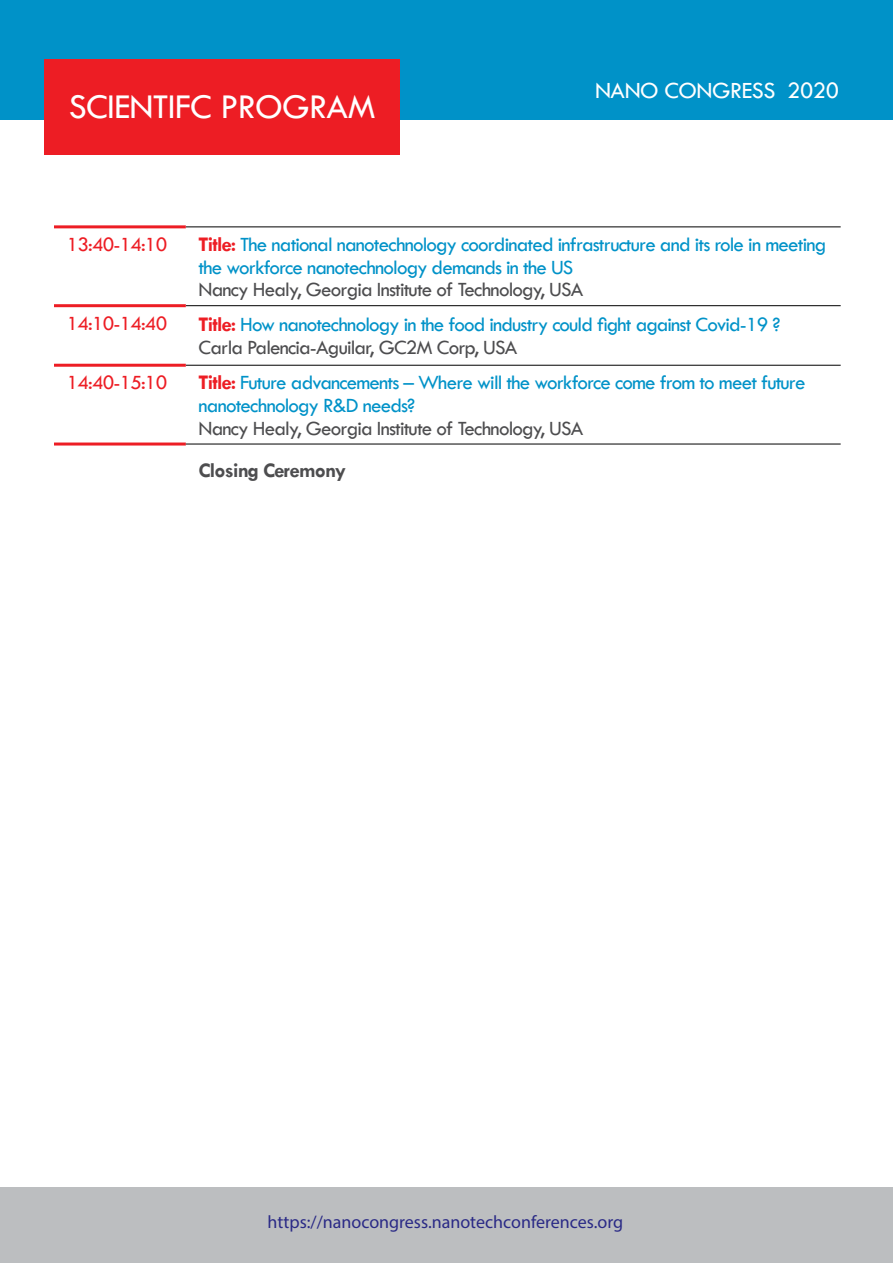
<style>
.page{position:relative;width:893px;height:1263px;background:#fff}
.page>*{position:absolute;margin:0;border:0;box-sizing:border-box;transform-origin:0 0}
.t1{font:36px "Tw Cen";letter-spacing:-.02em;color:#fff}
.t2{font:24px "Tw Cen";letter-spacing:-.02em;color:#fff}
.t3{font:21px/22.8px "Tw Cen";letter-spacing:-.04em;color:#0092c8}
.t4{font:21px "Tw Cen";letter-spacing:-.04em;color:#4d4d4f}
.t5{font:21px "Tw Cen";letter-spacing:-.04em;color:#ed1d24}
.t6{font:700 21px "Tw Cen";letter-spacing:-.04em;color:#4d4d4f}
.t7{font:18px "Myriad Pro";color:#2a2a86}
.s1{font-weight:700;color:#ed1d24}
.s2{color:#4d4d4f}
</style>
<div class="page">
<div style="left:0;top:1187px;width:893px;height:76px;background:#bcbec0"></div>
<div style="left:0;top:0;width:893px;height:119px;background:#0092c8"></div>
<div style="left:45px;top:60px;width:355px;height:95px;background:#ed1d24"></div>
<hr style="left:186px;top:226px;width:655px;height:1px;background:#000">
<hr style="left:186px;top:305px;width:655px;height:1px;background:#000">
<hr style="left:186px;top:365px;width:655px;height:1px;background:#000">
<hr style="left:54px;top:225px;width:132px;height:3px;background:#ed1d24">
<hr style="left:54px;top:304px;width:132px;height:3px;background:#ed1d24">
<hr style="left:54px;top:364px;width:132px;height:3px;background:#ed1d24">
<hr style="left:54px;top:442px;width:132px;height:3px;background:#ed1d24">
<hr style="left:186px;top:444px;width:655px;height:1px;background:#000">
<h1 class="t1" style="left:69px;top:85px;width:308px">SCIENTIFC PROGRAM</h1>
<p class="t2" style="left:595px;top:76px;width:245px">NANO CONGRESS 2020</p>
<p class="t5" style="left:67px;top:231px;width:102px">13:40-14:10</p>
<p class="t3" style="left:199px;top:233px;width:629px"><span class="s1">Title:</span> The national nanotechnology coordinated infrastructure and its role in meeting the workforce nanotechnology demands in the US</p>
<p class="t4" style="left:199px;top:277px;width:386px">Nancy Healy, Georgia Institute of Technology, USA</p>
<p class="t5" style="left:67px;top:310px;width:102px">14:10-14:40</p>
<p class="t3" style="left:199px;top:313px;width:584px"><span class="s1">Title:</span> How nanotechnology in the food industry could fight against Covid-19 ?<br><span class="s2">Carla Palencia-Aguilar, GC2M Corp, USA</span></p>
<p class="t5" style="left:67px;top:370px;width:102px">14:40-15:10</p>
<p class="t3" style="left:199px;top:371px;width:608px"><span class="s1">Title:</span> Future advancements – Where will the workforce come from to meet future nanotechnology R&amp;D needs?</p>
<p class="t4" style="left:199px;top:415px;width:386px">Nancy Healy, Georgia Institute of Technology, USA</p>
<p class="t6" style="left:199px;top:458px;width:149px">Closing Ceremony</p>
<p class="t7" style="left:268px;top:1211px;width:357px">https://nanocongress.nanotechconferences.org</p>
</div>
